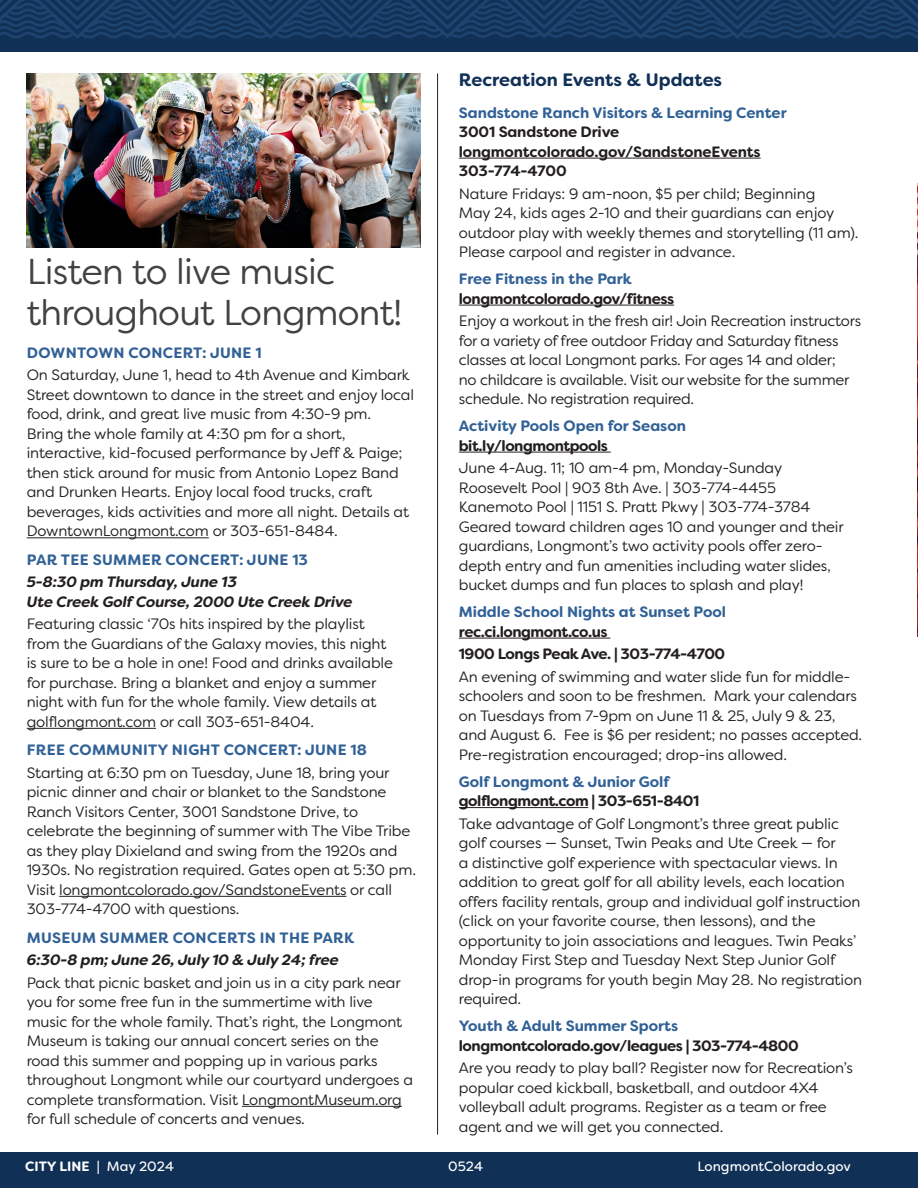
<style>
.page{position:relative;width:918px;height:1188px;background:#fff}
.page>*{position:absolute;margin:0;border:0;box-sizing:border-box;transform-origin:0 0}
.body_copy{font:36px/40.5px "Filson Soft";letter-spacing:-.02em;color:#414343}
.Subhead_03{font:700 18px "Filson Soft";color:#113056}
.t1{font:15px/19.5px "Filson Soft";letter-spacing:-.01em;color:#231f20}
.t2{font:700 15px "Filson Soft";letter-spacing:-.03em;color:#231f20}
.t3{font:700 15px "Filson Soft";color:#316196}
.t4{font:700 15px "Filson Soft";letter-spacing:.02em;color:#316196}
.t5{font:italic 700 15px "Filson Soft";letter-spacing:-.01em;color:#231f20}
.t6{font:700 15px/19.5px "Filson Soft";letter-spacing:-.01em;color:#231f20}
.t7{font:13.5px "Filson Soft";color:#fff}
.t8{font:700 13.5px "Filson Soft";color:#fff}
.s1{font-weight:400}
</style>
<div class="page">
<hr style="left:459px;top:158px;width:302px;height:1px;background:#231f20">
<hr style="left:459px;top:305px;width:215px;height:1px;background:#231f20">
<hr style="left:459px;top:452px;width:152px;height:1px;background:#231f20">
<hr style="left:459px;top:638px;width:151px;height:1px;background:#231f20">
<hr style="left:459px;top:807px;width:129px;height:1px;background:#231f20">
<img style="left:917px;top:255px;width:1px;height:381px">
<svg style="left:917px;top:184px;width:1px;height:71px"></svg>
<div style="left:0;top:1152px;width:918px;height:36px;background:#113056"></div>
<div style="left:0;top:0;width:918px;height:51px;background:#113056"></div>
<svg style="left:0;top:0;width:918px;height:39px"></svg>
<hr style="left:437px;top:73px;width:1px;height:1062px;background:#231f20">
<hr style="left:27px;top:537px;width:182px;height:1px;background:#231f20">
<hr style="left:27px;top:728px;width:129px;height:1px;background:#231f20">
<hr style="left:59px;top:896px;width:287px;height:1px;background:#231f20">
<hr style="left:242px;top:1106px;width:160px;height:1px;background:#231f20">
<img style="left:27px;top:73px;width:394px;height:175px">
<p class="body_copy" style="left:27px;top:251px;width:377px">Listen to live music throughout Longmont!</p>
<p class="t4" style="left:27px;top:343px;width:236px">DOWNTOWN CONCERT: JUNE 1</p>
<p class="t1" style="left:27px;top:365px;width:389px">On Saturday, June 1, head to 4th Avenue and Kimbark Street downtown to dance in the street and enjoy local food, drink, and great live music from 4:30-9 pm.<br>Bring the whole family at 4:30 pm for a short, interactive, kid-focused performance by Jeff &amp; Paige; then stick around for music from Antonio Lopez Band and Drunken Hearts. Enjoy local food trucks, craft beverages, kids activities and more all night. Details at DowntownLongmont.com or 303-651-8484.</p>
<p class="t4" style="left:27px;top:550px;width:283px">PAR TEE SUMMER CONCERT: JUNE 13</p>
<p class="t5" style="left:27px;top:572px;width:212px">5-8:30 pm Thursday, June 13</p>
<p class="t5" style="left:27px;top:592px;width:327px">Ute Creek Golf Course, 2000 Ute Creek Drive</p>
<p class="t1" style="left:27px;top:614px;width:368px">Featuring classic ‘70s hits inspired by the playlist from the Guardians of the Galaxy movies, this night is sure to be a hole in one! Food and drinks available for purchase. Bring a blanket and enjoy a summer night with fun for the whole family. View details at golflongmont.com or call 303-651-8404.</p>
<p class="t4" style="left:27px;top:740px;width:341px">FREE COMMUNITY NIGHT CONCERT: JUNE 18</p>
<p class="t1" style="left:27px;top:763px;width:391px">Starting at 6:30 pm on Tuesday, June 18, bring your picnic dinner and chair or blanket to the Sandstone Ranch Visitors Center, 3001 Sandstone Drive, to celebrate the beginning of summer with The Vibe Tribe as they play Dixieland and swing from the 1920s and 1930s. No registration required. Gates open at 5:30 pm.<br>Visit longmontcolorado.gov/SandstoneEvents or call 303-774-4700 with questions.</p>
<p class="t4" style="left:27px;top:928px;width:329px">MUSEUM SUMMER CONCERTS IN THE PARK</p>
<p class="t5" style="left:27px;top:950px;width:314px">6:30-8 pm; June 26, July 10 &amp; July 24; free</p>
<p class="t1" style="left:27px;top:973px;width:388px">Pack that picnic basket and join us in a city park near you for some free fun in the summertime with live music for the whole family. That’s right, the Longmont Museum is taking our annual concert series on the road this summer and popping up in various parks throughout Longmont while our courtyard undergoes a complete transformation. Visit LongmontMuseum.org for full schedule of concerts and venues.</p>
<p class="Subhead_03" style="left:459px;top:69px;width:265px">Recreation Events &amp; Updates</p>
<p class="t3" style="left:459px;top:103px;width:329px">Sandstone Ranch Visitors &amp; Learning Center</p>
<p class="t6" style="left:459px;top:122px;width:162px">3001 Sandstone Drive</p>
<p class="t6" style="left:459px;top:142px;width:303px">longmontcolorado.gov/SandstoneEvents<br>303-774-4700</p>
<p class="t1" style="left:459px;top:184px;width:401px">Nature Fridays: 9 am-noon, $5 per child; Beginning<br>May 24, kids ages 2-10 and their guardians can enjoy outdoor play with weekly themes and storytelling (11 am).<br>Please carpool and register in advance.</p>
<p class="t3" style="left:459px;top:269px;width:174px">Free Fitness in the Park</p>
<p class="t2" style="left:459px;top:289px;width:217px">longmontcolorado.gov/fitness</p>
<p class="t1" style="left:459px;top:311px;width:404px">Enjoy a workout in the fresh air! Join Recreation instructors for a variety of free outdoor Friday and Saturday fitness classes at local Longmont parks. For ages 14 and older;<br>no childcare is available. Visit our website for the summer schedule. No registration required.</p>
<p class="t3" style="left:459px;top:416px;width:229px">Activity Pools Open for Season</p>
<p class="t2" style="left:459px;top:436px;width:151px">bit.ly/longmontpools</p>
<p class="t1" style="left:459px;top:458px;width:325px">June 4-Aug. 11; 10 am-4 pm, Monday-Sunday</p>
<p class="t1" style="left:459px;top:478px;width:319px">Roosevelt Pool | 903 8th Ave. | 303-774-4455</p>
<p class="t1" style="left:459px;top:497px;width:353px">Kanemoto Pool | 1151 S. Pratt Pkwy | 303-774-3784</p>
<p class="t1" style="left:459px;top:517px;width:386px">Geared toward children ages 10 and younger and their guardians, Longmont’s two activity pools offer zero&shy;depth entry and fun amenities including water slides, bucket dumps and fun places to splash and play!</p>
<p class="t3" style="left:459px;top:602px;width:269px">Middle School Nights at Sunset Pool</p>
<p class="t2" style="left:459px;top:622px;width:150px">rec.ci.longmont.co.us</p>
<p class="t2" style="left:459px;top:644px;width:268px">1900 Longs Peak Ave. | 303-774-4700</p>
<p class="t1" style="left:459px;top:667px;width:405px">An evening of swimming and water slide fun for middle&shy;schoolers and soon to be freshmen. Mark your calendars on Tuesdays from 7-9pm on June 11 &amp; 25, July 9 &amp; 23, and August 6. Fee is $6 per resident; no passes accepted.<br>Pre-registration encouraged; drop-ins allowed.</p>
<p class="t3" style="left:459px;top:772px;width:212px">Golf Longmont &amp; Junior Golf</p>
<p class="t2" style="left:459px;top:791px;width:242px">golflongmont.com | 303-651-8401</p>
<p class="t1" style="left:459px;top:814px;width:405px">Take advantage of Golf Longmont’s three great public golf courses — Sunset, Twin Peaks and Ute Creek — for<br>a distinctive golf experience with spectacular views. In addition to great golf for all ability levels, each location offers facility rentals, group and individual golf instruction (click on your favorite course, then lessons), and the opportunity to join associations and leagues. Twin Peaks’ Monday First Step and Tuesday Next Step Junior Golf drop-in programs for youth begin May 28. No registration required.</p>
<p class="t3" style="left:459px;top:1016px;width:221px">Youth &amp; Adult Summer Sports</p>
<p class="t2" style="left:459px;top:1036px;width:341px">longmontcolorado.gov/leagues | 303-774-4800</p>
<p class="t1" style="left:459px;top:1058px;width:396px">Are you ready to play ball? Register now for Recreation’s popular coed kickball, basketball, and outdoor 4X4 volleyball adult programs. Register as a team or free agent and we will get you connected.</p>
<p class="t8" style="left:25px;top:1157px;width:151px">CITY LINE <span class="s1">| May 2024</span></p>
<p class="t7" style="left:448px;top:1157px;width:37px">0524</p>
<p class="t7" style="left:698px;top:1157px;width:155px">LongmontColorado.gov</p>
</div>
